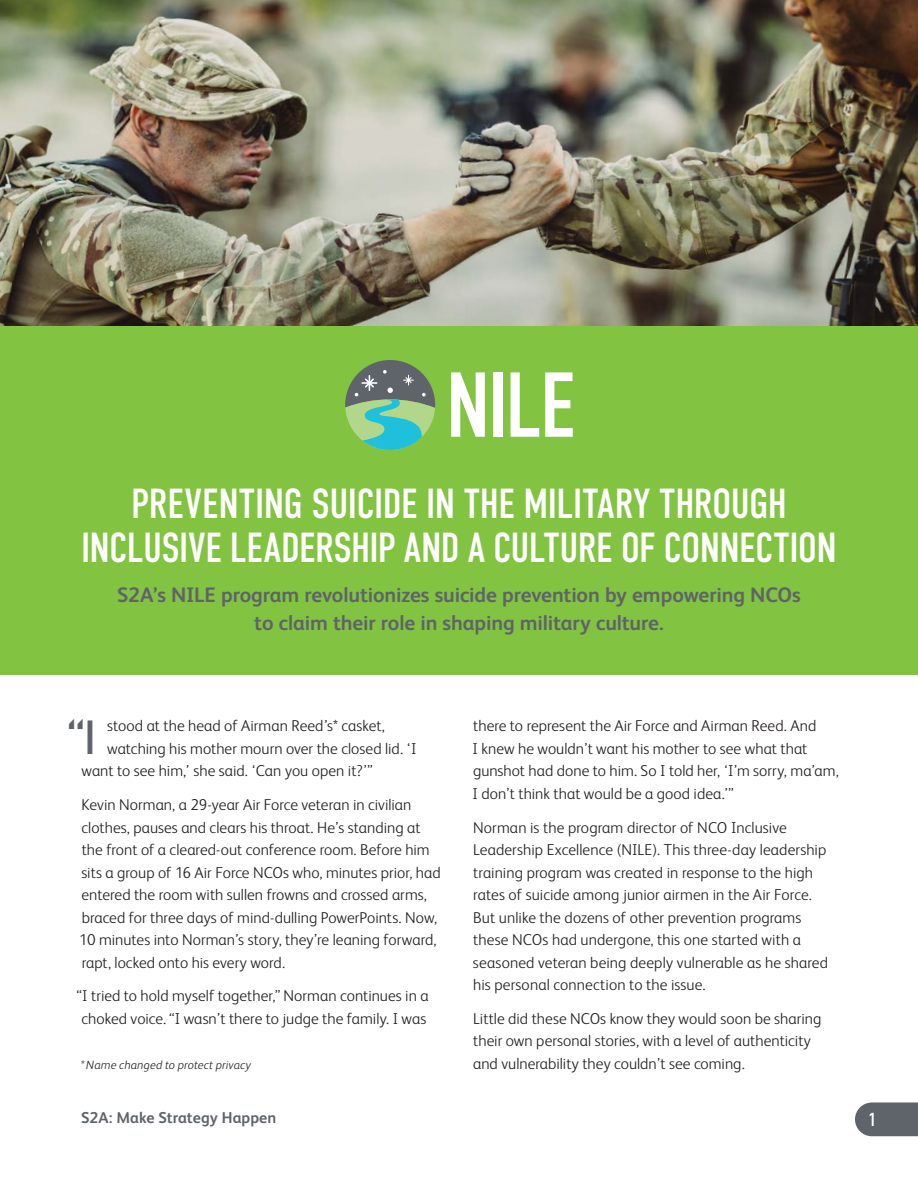
<style>
.page{position:relative;width:918px;height:1188px;background:#fff}
.page>*{position:absolute;margin:0;border:0;box-sizing:border-box;transform-origin:0 0}
.t1{font:47.85px "DIN Condensed";color:#5f636a}
.t2{font:42px/45px "DIN Condensed";letter-spacing:-.015em;color:#fff;text-align:center}
.t3{font:700 21px/28px "FS Albert";letter-spacing:-.005em;color:#5f636a;text-align:center}
.t4{font:18.75px "DIN Condensed";color:#fff}
.t5{font:300 15.75px/22.5px "FS Albert";letter-spacing:.005em;color:#231f20}
.t6{font:700 15.75px "FS Albert";letter-spacing:.005em;color:#5f636a}
.t7{font:italic 300 12px "FS Albert";letter-spacing:.01em;color:#231f20}
</style>
<div class="page">
<img style="left:0;top:0;width:918px;height:326px">
<div style="left:0;top:326px;width:918px;height:349px;background:#82c341"></div>
<svg style="left:855px;top:1102px;width:63px;height:34px;background:#6a6d74"></svg>
<svg style="left:451px;top:372px;width:34px;height:65px"></svg>
<div style="left:493px;top:372px;width:9px;height:65px;background:#fff"></div>
<svg style="left:511px;top:372px;width:28px;height:65px"></svg>
<svg style="left:545px;top:372px;width:28px;height:65px"></svg>
<svg style="left:345px;top:360px;width:90px;height:90px"></svg>
<h2 class="t2" style="left:81px;top:481px;width:757px">PREVENTING SUICIDE IN THE MILITARY THROUGH<br>INCLUSIVE LEADERSHIP AND A CULTURE OF CONNECTION</h2>
<h3 class="t3" style="left:117px;top:580px;width:685px">S2A’s NILE program revolutionizes suicide prevention by empowering NCOs to claim their role in shaping military culture.</h3>
<h1 class="t1" style="left:67px;top:711px;width:30px">“I</h1>
<p class="t5" style="left:107px;top:714px;width:279px">stood at the head of Airman Reed’s* casket,</p>
<p class="t5" style="left:107px;top:736px;width:311px">watching his mother mourn over the closed lid. ‘I</p>
<p class="t5" style="left:82px;top:759px;width:293px">want to see him,’ she said. ‘Can you open it?’”</p>
<p class="t5" style="left:79px;top:793px;width:363px">Kevin Norman, a 29-year Air Force veteran in civilian clothes, pauses and clears his throat. He’s standing at the front of a cleared-out conference room. Before him sits a group of 16 Air Force NCOs who, minutes prior, had entered the room with sullen frowns and crossed arms, braced for three days of mind-dulling PowerPoints. Now, 10 minutes into Norman’s story, they’re leaning forward, rapt, locked onto his every word.</p>
<p class="t5" style="left:77px;top:984px;width:353px">“I tried to hold myself together,” Norman continues in a choked voice. “I wasn’t there to judge the family. I was</p>
<p class="t7" style="left:81px;top:1056px;width:172px">*Name changed to protect privacy</p>
<p class="t6" style="left:81px;top:1107px;width:197px">S2A: Make Strategy Happen</p>
<p class="t5" style="left:473px;top:714px;width:368px">there to represent the Air Force and Airman Reed. And<br>I knew he wouldn’t want his mother to see what that gunshot had done to him. So I told her, ‘I’m sorry, ma’am, I don’t think that would be a good idea.’”</p>
<p class="t5" style="left:473px;top:815px;width:357px">Norman is the program director of NCO Inclusive Leadership Excellence (NILE). This three-day leadership training program was created in response to the high rates of suicide among junior airmen in the Air Force.<br>But unlike the dozens of other prevention programs these NCOs had undergone, this one started with a seasoned veteran being deeply vulnerable as he shared his personal connection to the issue.</p>
<p class="t5" style="left:473px;top:1007px;width:350px">Little did these NCOs know they would soon be sharing their own personal stories, with a level of authenticity and vulnerability they couldn’t see coming.</p>
<p class="t4" style="left:868px;top:1109px;width:9px">1</p>
</div>
